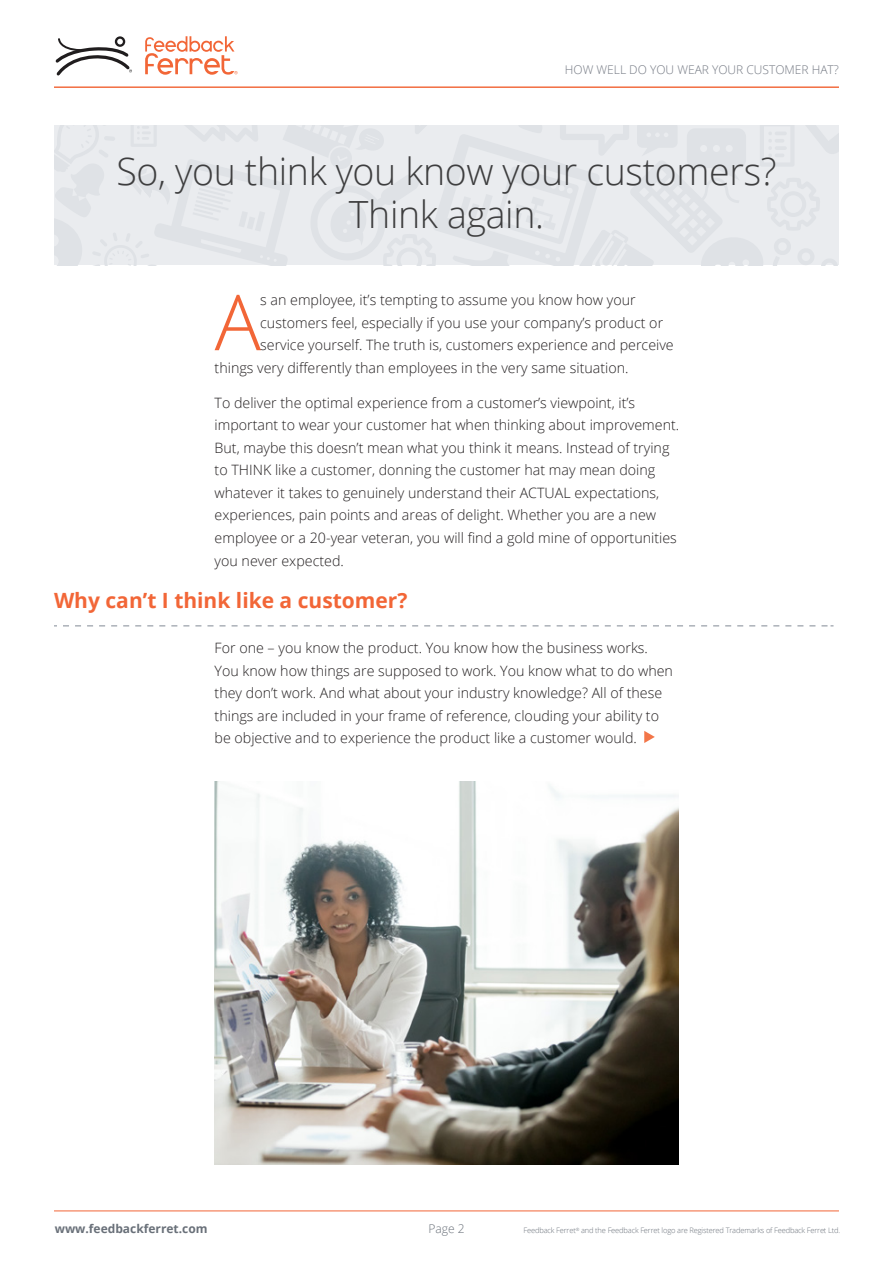
<style>
.page{position:relative;width:893px;height:1263px;background:#fff}
.page>*{position:absolute;margin:0;border:0;box-sizing:border-box;transform-origin:0 0}
.Body_Copy{font:300 77.25px "Open Sans";color:#f26637}
.Headline{font:300 37.5px/43.5px "Open Sans";letter-spacing:-.01em;color:#3e3e3f;text-align:center}
.Body_Copy-2{font:700 21px "Open Sans";color:#f26637}
.Body_Copy-3{font:300 14.25px/22.5px "Open Sans";color:#231f20}
.t1{font:300 12px "Open Sans";color:#747983}
.t2{font:700 12px "Open Sans";color:#697079}
.t3{font:300 12px "Open Sans";color:#697079}
.t4{font:300 7.5px "Open Sans";letter-spacing:-.02em;color:#697079}
</style>
<div class="page">
<hr style="left:54px;top:1210px;width:785px;height:1px;background:#f26637">
<div style="left:115px;top:36px;width:10px;height:11px;border:2px solid #201d1e;border-radius:50%"></div>
<svg style="left:56px;top:37px;width:76px;height:39px"></svg>
<svg style="left:145px;top:36px;width:93px;height:39px"></svg>
<hr style="left:54px;top:87px;width:785px;height:1px;background:#f26637">
<svg style="left:644px;top:731px;width:11px;height:12px"></svg>
<svg style="left:63px;top:625px;width:770px;height:1px"></svg>
<svg style="left:54px;top:125px;width:785px;height:140px;background:#e6e8eb"></svg>
<img style="left:215px;top:781px;width:463px;height:384px">
<p class="t1" style="left:565px;top:61px;width:276px">HOW WELL DO YOU WEAR YOUR CUSTOMER HAT?</p>
<p class="Headline" style="left:117px;top:149px;width:661px">So, you think you know your customers?<br>Think again.</p>
<p class="Body_Copy" style="left:215px;top:269px;width:48px">A</p>
<p class="Body_Copy-3" style="left:260px;top:288px;width:377px">s an employee, it’s tempting to assume you know how your</p>
<p class="Body_Copy-3" style="left:260px;top:311px;width:404px">customers feel, especially if you use your company’s product or</p>
<p class="Body_Copy-3" style="left:260px;top:333px;width:415px">service yourself. The truth is, customers experience and perceive</p>
<p class="Body_Copy-3" style="left:215px;top:356px;width:415px">things very differently than employees in the very same situation.</p>
<p class="Body_Copy-3" style="left:215px;top:391px;width:466px">To deliver the optimal experience from a customer’s viewpoint, it’s important to wear your customer hat when thinking about improvement.<br>But, maybe this doesn’t mean what you think it means. Instead of trying to THINK like a customer, donning the customer hat may mean doing whatever it takes to genuinely understand their ACTUAL expectations, experiences, pain points and areas of delight. Whether you are a new employee or a 20-year veteran, you will find a gold mine of opportunities you never expected.</p>
<p class="Body_Copy-2" style="left:54px;top:586px;width:355px">Why can’t I think like a customer?</p>
<p class="Body_Copy-3" style="left:215px;top:636px;width:460px">For one – you know the product. You know how the business works.<br>You know how things are supposed to work. You know what to do when they don’t work. And what about your industry knowledge? All of these things are included in your frame of reference, clouding your ability to be objective and to experience the product like a customer would.</p>
<p class="t2" style="left:55px;top:1220px;width:154px">www.feedbackferret.com</p>
<p class="t3" style="left:428px;top:1220px;width:38px">Page 2</p>
<p class="t4" style="left:524px;top:1225px;width:318px">Feedback Ferret<sup>®</sup> and the Feedback Ferret logo are Registered Trademarks of Feedback Ferret Ltd.</p>
</div>
